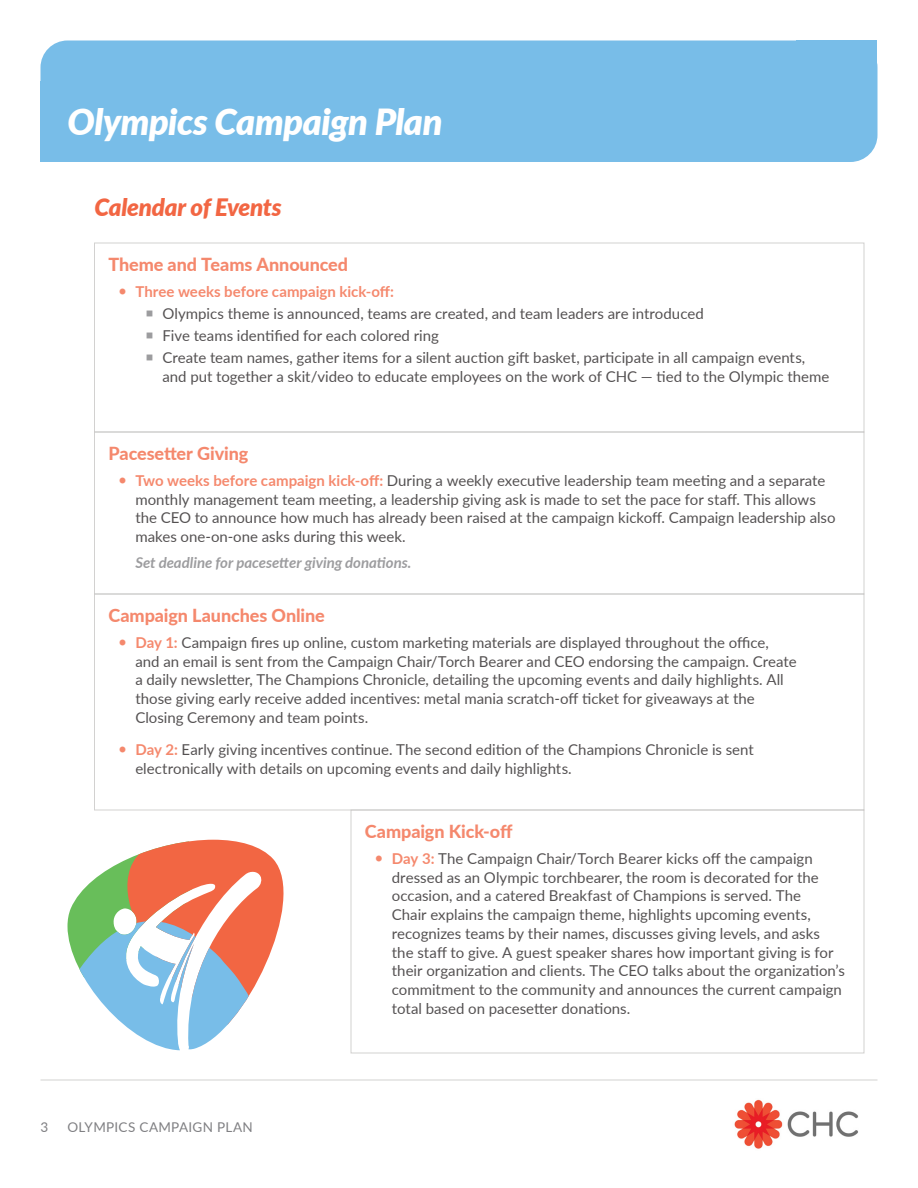
<style>
.page{position:relative;width:918px;height:1188px;background:#fff}
.page>*{position:absolute;margin:0;border:0;box-sizing:border-box;transform-origin:0 0}
.t1{font:italic 900 36px "Lato";letter-spacing:-.015em;color:#fff}
.t2{font:italic 900 24px "Lato";letter-spacing:-.01em;color:#f26643}
.t3{font:800 18px "Lato";letter-spacing:-.005em;color:#f26643}
.t4{font:15px/18.8px "Lato";color:#231f20}
.t5{font:italic 700 15px "Lato";letter-spacing:-.005em;color:#808083}
.t6{font:700 15px "Lato";color:#f26643}
.t7{font:13.5px "Lato";letter-spacing:.02em;color:#808083}
.s1{font-weight:700;color:#f26643}
</style>
<div class="page">
<div style="left:40px;top:40px;width:838px;height:122px;background:#78bde8;border-radius:27px"></div>
<div style="left:40px;top:81px;width:82px;height:81px;background:#78bde8"></div>
<div style="left:796px;top:40px;width:82px;height:82px;background:#78bde8"></div>
<div style="left:94px;top:243px;width:770px;height:189px;border:1px solid #c6c4c3"></div>
<div style="left:94px;top:432px;width:770px;height:162px;border:1px solid #c6c4c3"></div>
<div style="left:94px;top:594px;width:770px;height:216px;border:1px solid #c6c4c3"></div>
<div style="left:351px;top:810px;width:513px;height:243px;border:1px solid #c6c4c3"></div>
<img style="left:734px;top:1099px;width:125px;height:50px">
<hr style="left:40px;top:1080px;width:838px;height:1px;background:#c6c4c3">
<svg style="left:68px;top:840px;width:216px;height:210px"></svg>
<p class="t1" style="left:68px;top:95px;width:377px">Olympics Campaign Plan</p>
<p class="t2" style="left:94px;top:189px;width:189px">Calendar of Events</p>
<p class="t3" style="left:108px;top:251px;width:241px">Theme and Teams Announced</p>
<p class="t6" style="left:135px;top:280px;width:260px">Three weeks before campaign kick-off:</p>
<p class="t4" style="left:162px;top:302px;width:645px;line-height:22.2px">Olympics theme is announced, teams are created, and team leaders are introduced<br>Five teams identified for each colored ring<br>Create team names, gather items for a silent auction gift basket, participate in all campaign events,</p>
<p class="t4" style="left:162px;top:367px;width:669px">and put together a skit/video to educate employees on the work of CHC — tied to the Olympic theme</p>
<p class="t3" style="left:108px;top:440px;width:141px">Pacesetter Giving</p>
<p class="t4" style="left:135px;top:470px;width:702px"><span class="s1">Two weeks before campaign kick-off:</span> During a weekly executive leadership team meeting and a separate monthly management team meeting, a leadership giving ask is made to set the pace for staff. This allows the CEO to announce how much has already been raised at the campaign kickoff. Campaign leadership also makes one-on-one asks during this week.</p>
<p class="t5" style="left:135px;top:551px;width:278px">Set deadline for pacesetter giving donations.</p>
<p class="t3" style="left:108px;top:602px;width:218px">Campaign Launches Online</p>
<p class="t4" style="left:135px;top:632px;width:663px"><span class="s1">Day 1:</span> Campaign fires up online, custom marketing materials are displayed throughout the office, and an email is sent from the Campaign Chair/Torch Bearer and CEO endorsing the campaign. Create a daily newsletter, The Champions Chronicle, detailing the upcoming events and daily highlights. All those giving early receive added incentives: metal mania scratch-off ticket for giveaways at the Closing Ceremony and team points.</p>
<p class="t4" style="left:135px;top:740px;width:620px"><span class="s1">Day 2:</span> Early giving incentives continue. The second edition of the Champions Chronicle is sent electronically with details on upcoming events and daily highlights.</p>
<p class="t7" style="left:40px;top:1118px;width:9px">3</p>
<p class="t7" style="left:68px;top:1118px;width:187px">OLYMPICS CAMPAIGN PLAN</p>
<p class="t3" style="left:365px;top:818px;width:149px">Campaign Kick-off</p>
<p class="t4" style="left:392px;top:848px;width:454px"><span class="s1">Day 3:</span> The Campaign Chair/Torch Bearer kicks off the campaign dressed as an Olympic torchbearer, the room is decorated for the occasion, and a catered Breakfast of Champions is served. The<br>Chair explains the campaign theme, highlights upcoming events, recognizes teams by their names, discusses giving levels, and asks the staff to give. A guest speaker shares how important giving is for their organization and clients. The CEO talks about the organization’s commitment to the community and announces the current campaign total based on pacesetter donations.</p>
</div>
